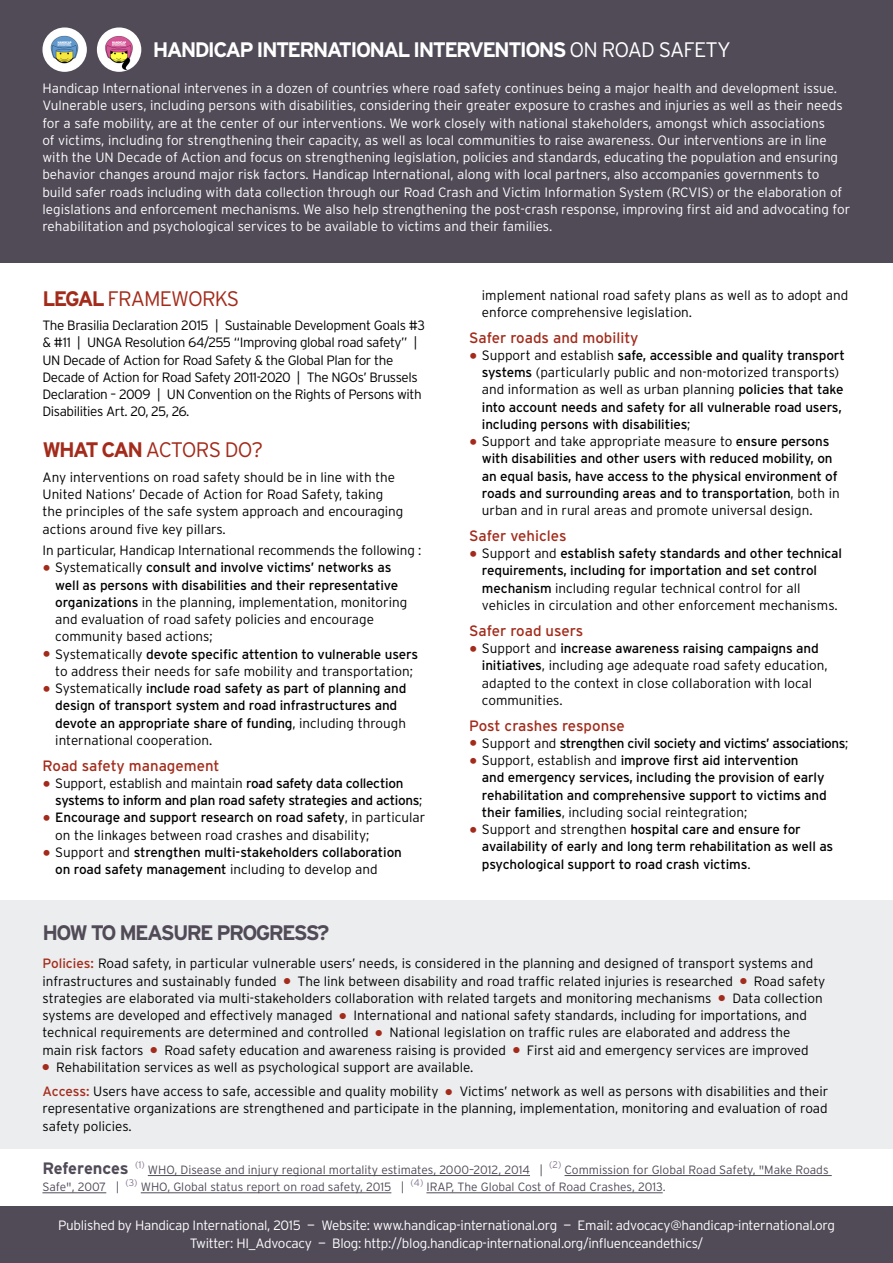
<style>
.page{position:relative;width:893px;height:1263px;background:#fff}
.page>*{position:absolute;margin:0;border:0;box-sizing:border-box;transform-origin:0 0}
.t1{font:700 21px "Interstate";letter-spacing:-.08em;color:#fff}
.t2{font:300 21px "Interstate";letter-spacing:-.04em;color:#a32b1b}
.t3{font:700 21px "Interstate";letter-spacing:-.08em;color:#514b58}
.t4{font:700 16.5px "Interstate";color:#514b58}
.t5{font:15px "Interstate";color:#a32b1b}
.t6{font:300 13.5px/17.2px "Interstate";color:#000}
.t7{font:13.5px/17.2px "Interstate";letter-spacing:-.01em;color:#000}
.t8{font:300 13.5px/17.2px "Interstate";color:#fff}
.t9{font:300 13.5px/17.2px "Interstate";letter-spacing:-.03em;color:#000}
.t10{font:300 13.5px/17.2px "Interstate";letter-spacing:-.02em;color:#fff;text-align:center}
.t11{font:13.5px "Interstate";letter-spacing:-.03em;color:#000}
.t12{font:300 12px "Interstate";color:#514b58}
.t13{font:300 9.6px "Interstate";color:#867692}
.s1{font-weight:300}
.s2{font-weight:700}
.s3{font-weight:400;font-size:19.5px;color:#a32b1b}
.s4{font-weight:400}
.s5{font-size:19.5px;color:#a32b1b}
.s6{font-weight:400;color:#a32b1b}
.s7{color:#a32b1b}
</style>
<div class="page">
<div style="left:0;top:1206px;width:893px;height:57px;background:#514b58"></div>
<div style="left:0;top:900px;width:893px;height:249px;background:#ecedee"></div>
<hr style="left:148px;top:1175px;width:382px;height:1px;background:#514b58">
<hr style="left:565px;top:1175px;width:267px;height:1px;background:#514b58">
<hr style="left:42px;top:1192px;width:64px;height:1px;background:#514b58">
<hr style="left:141px;top:1192px;width:250px;height:1px;background:#514b58">
<hr style="left:426px;top:1192px;width:237px;height:1px;background:#514b58">
<div style="left:0;top:0;width:893px;height:263px;background:#514b58"></div>
<img style="left:42px;top:27px;width:45px;height:45px;border-radius:22px">
<img style="left:97px;top:27px;width:44px;height:45px;border-radius:22px">
<h1 class="t1" style="left:153px;top:37px;width:580px">HANDICAP I NTERNATIONAL INTERVENTIONS <span class="s1">on Road Safety</span></h1>
<p class="t8" style="left:42px;top:80px;width:809px">Handicap I nternational intervenes in a dozen of countries where road safety continues being a major health and development issue.<br>Vulnerable users, including persons with disabilities, considering their greater exposure to crashes and injuries as well as their needs for a safe mobility, are at the center of our interventions. We work closely with national stakeholders, amongst which associations<br>of victims, including for strengthening their capacity, as well as local communities to raise awareness. Our interventions are in line with the UN Decade of Action and focus on strengthening legislation, policies and standards, educating the population and ensuring behavior changes around major risk factors. Handicap I nternational, along with local partners, also accompanies governments to build safer roads including with data collection through our Road Crash and Victim I nformation System (RCVIS) or the elaboration of legislations and enforcement mechanisms. We also help strengthening the post-crash response, improving first aid and advocating for rehabilitation and psychological services to be available to victims and their families.</p>
<h1 class="t2" style="left:42px;top:286px;width:198px"><span class="s2">LEGAL</span> fram eworks</h1>
<p class="t9" style="left:42px;top:317px;width:384px">The Brasilia Declaration 2015 | Sustainable Development Goals #3 &amp; #11 | UN GA Resolution 64/255 “I mproving global road safety” | UN Decade of Action for Road Safety &amp; the Global Plan for the Decade of Action for Road Safety 2011-2020 | The N GOs’ Brussels Declaration – 2009 | UN Convention on the Rights of Persons with Disabilities Art. 20, 25, 26.</p>
<h1 class="t2" style="left:42px;top:437px;width:222px"><span class="s2">WHAT CAN</span> actors do?</h1>
<p class="t6" style="left:43px;top:468px;width:362px">Any interventions on road safety should be in line with the United Nations’ Decade of Action for Road Safety, taking the principles of the safe system approach and encouraging actions around five key pillars.</p>
<p class="t6" style="left:43px;top:542px;width:380px">I n particular, Handicap I nternational recommends the following :</p>
<p class="t6" style="left:55px;top:559px;width:354px;text-indent:-13px"><span class="s3">•</span> Systematically <span class="s4">consult and involve victims’ networks as well as persons with disabilities and their representative organizations</span> in the planning, implementation, monitoring and evaluation of road safety policies and encourage community based actions;</p>
<p class="t6" style="left:43px;top:645px;width:377px;text-align:center"><span class="s3">•</span> Systematically <span class="s4">devote specific attention to vulnerable users </span>to address their needs for safe mobility and transportation;</p>
<p class="t7" style="left:55px;top:680px;width:353px;text-indent:-13px"><span class="s5">•</span> <span class="s1">Systematically</span> include road safety as part of planning and design of transport system and road infrastructures and devote an appropriate share of funding<span class="s1">, including through international cooperation.</span></p>
<p class="t5" style="left:43px;top:756px;width:179px">Road safety management</p>
<p class="t7" style="left:55px;top:774px;width:369px;text-indent:-13px"><span class="s5">•</span> <span class="s1">Support, establish and maintain</span> road safety data collection systems to inform and plan road safety strategies and actions<span class="s1">;</span></p>
<p class="t6" style="left:55px;top:809px;width:371px;text-indent:-13px"><span class="s3">•</span> <span class="s4">Encourage and support research on road safety</span>, in particular on the linkages between road crashes and disability;</p>
<p class="t7" style="left:55px;top:843px;width:348px;text-indent:-13px"><span class="s5">•</span> <span class="s1">Support and</span> strengthen multi-stakeholders collaboration on road safety management <span class="s1">including to develop and</span></p>
<h1 class="t3" style="left:43px;top:920px;width:288px">H OW TO MEASURE PROGRESS?</h1>
<p class="t6" style="left:482px;top:286px;width:368px">implement national road safety plans as well as to adopt and enforce comprehensive legislation.</p>
<p class="t5" style="left:469px;top:328px;width:171px">Safer roads and mobility</p>
<p class="t7" style="left:482px;top:346px;width:365px;text-indent:-13px"><span class="s5">•</span> <span class="s1">Support and establish</span> safe, accessible and quality transport systems <span class="s1">(particularly public and non-motorized transports) and information as well as urban planning</span> policies that take into account needs and safety for all vulnerable road users, including persons with disabilities<span class="s1">;</span></p>
<p class="t7" style="left:482px;top:433px;width:359px;text-indent:-13px"><span class="s5">•</span> <span class="s1">Support and take appropriate measure to</span> ensure persons with disabilities and other users with reduced mobility, on an equal basis, have access to the physical environment of roads and surrounding areas and to transportation<span class="s1">, both in urban and in rural areas and promote universal design.</span></p>
<p class="t5" style="left:469px;top:527px;width:99px">Safer vehicles</p>
<p class="t6" style="left:482px;top:545px;width:362px;text-indent:-13px"><span class="s3">•</span> Support and <span class="s4">establish safety standards and other technical requirements, including for importation and set control mechanism</span> including regular technical control for all vehicles in circulation and other enforcement mechanisms.</p>
<p class="t5" style="left:469px;top:621px;width:116px">Safer road users</p>
<p class="t6" style="left:482px;top:639px;width:347px;text-indent:-13px"><span class="s3">•</span> Support and <span class="s4">increase awareness raising campaigns and initiatives</span>, including age adequate road safety education, adapted to the context in close collaboration with local communities.</p>
<p class="t5" style="left:469px;top:716px;width:157px">Post crashes response</p>
<p class="t11" style="left:469px;top:735px;width:381px"><span class="s5">•</span> <span class="s1">Support and</span> strengthen civil society and victims’ associations<span class="s1">;</span></p>
<p class="t7" style="left:482px;top:751px;width:346px;text-indent:-13px"><span class="s5">•</span> <span class="s1">Support, establish and</span> improve first aid intervention<br>and emergency services, including the provision of early rehabilitation and comprehensive support to victims and their families<span class="s1">, including social reintegration;</span></p>
<p class="t7" style="left:482px;top:820px;width:353px;text-indent:-13px"><span class="s5">•</span> <span class="s1">Support and strengthen</span> hospital care and ensure for availability of early and long term rehabilitation as well as psychological support to road crash victims<span class="s1">.</span></p>
<p class="t6" style="left:43px;top:955px;width:784px"><span class="s6">Policies:</span> Road safety, in particular vulnerable users’ needs, is considered in the planning and designed of transport systems and infrastructures and sustainably funded <span class="s7">●</span> The link between disability and road traffic related injuries is researched <span class="s7">●</span> Road safety strategies are elaborated via multi-stakeholders collaboration with related targets and monitoring mechanisms <span class="s7">●</span> Data collection systems are developed and effectively managed <span class="s7">●</span> I nternational and national safety standards, including for importations, and technical requirements are determined and controlled <span class="s7">●</span> National legislation on traffic rules are elaborated and address the<br>main risk factors <span class="s7">●</span> Road safety education and awareness raising is provided <span class="s7">●</span> First aid and emergency services are improved</p>
<p class="t6" style="left:43px;top:1055px;width:787px;line-height:24.2px"><span class="s7">●</span> Rehabilitation services as well as psychological support are available.<br><span class="s6">Access:</span> Users have access to safe, accessible and quality mobility <span class="s7">●</span> Victims’ network as well as persons with disabilities and their</p>
<p class="t6" style="left:43px;top:1100px;width:787px">representative organizations are strengthened and participate in the planning, implementation, monitoring and evaluation of road safety policies.</p>
<p class="t4" style="left:42px;top:1158px;width:88px">REFERENCES</p>
<p class="t13" style="left:135px;top:1159px;width:11px">(1)</p>
<p class="t12" style="left:148px;top:1162px;width:397px">WHO, Disease and injury regional mortality estimates, 2000–2012, 2014 |</p>
<p class="t13" style="left:549px;top:1159px;width:14px">(2)</p>
<p class="t12" style="left:565px;top:1162px;width:266px">Commission for Global Road Safety, "Make Roads</p>
<p class="t12" style="left:42px;top:1180px;width:78px">Safe", 2007 |</p>
<p class="t13" style="left:126px;top:1176px;width:14px">(3)</p>
<p class="t12" style="left:141px;top:1180px;width:265px">WHO, Global status report on road safety, 2015 |</p>
<p class="t13" style="left:411px;top:1176px;width:14px">(4)</p>
<p class="t12" style="left:426px;top:1180px;width:241px">IRA P, The Global Cost of Road Crashes, 2013.</p>
<p class="t10" style="left:58px;top:1217px;width:778px">Published by Handicap I nternational, 2015 — Website: www.handicap-international.org — Email: advocacy@handicap-international.org<br>Twitter: HI_Advocacy — Blog: http://blog.handicap-international.org/influenceandethics/</p>
</div>
